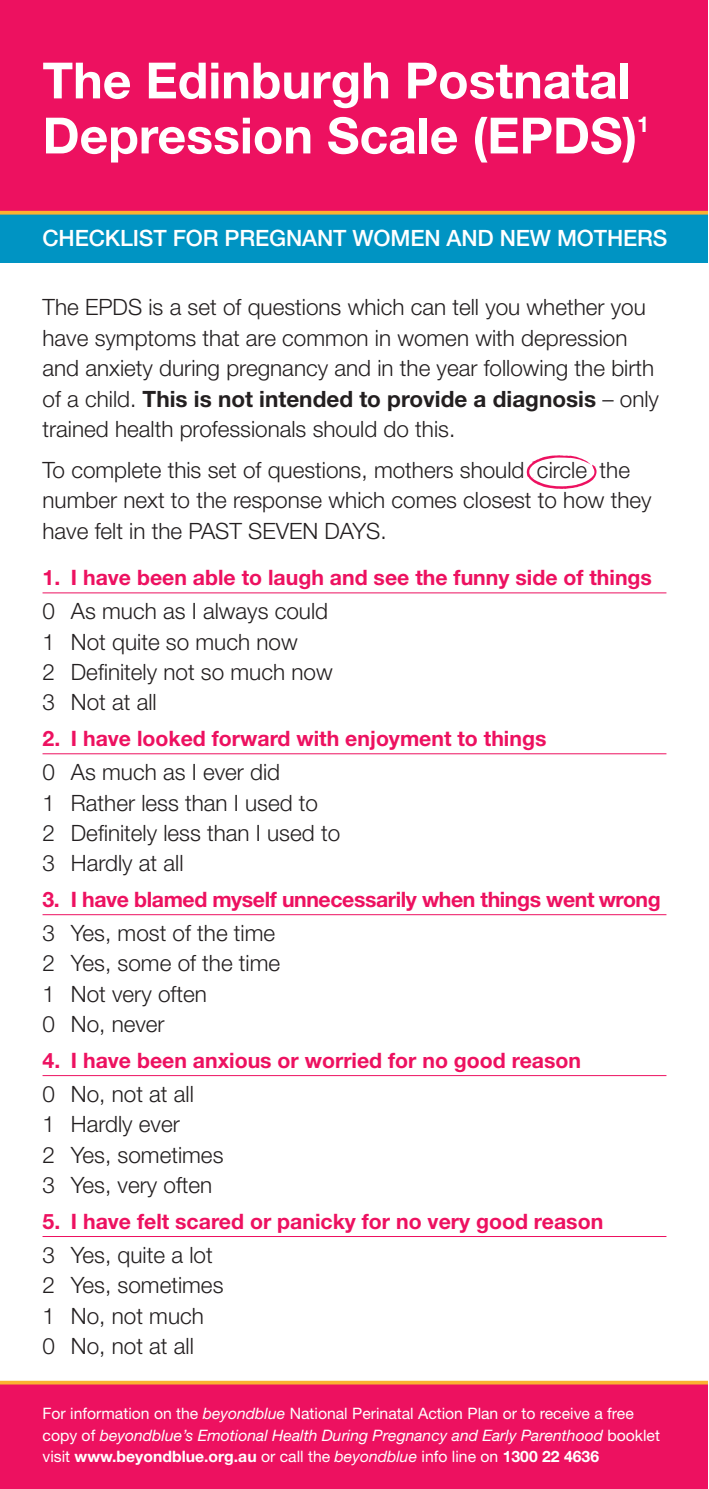
<style>
.page{position:relative;width:709px;height:1489px;background:#fff}
.page>*{position:absolute;margin:0;border:0;box-sizing:border-box;transform-origin:0 0}
.t1{font:700 50px/55px "Helvetica Neue";color:#fff}
.t2{font:300 22.5px/30.5px "Helvetica Neue";color:#231f20}
.t3{font:500 22.5px "Helvetica Neue";letter-spacing:-.005em;color:#fff}
.t4{font:700 21.75px "Helvetica Neue";color:#fff}
.t5{font:700 21.25px "Helvetica Neue";color:#ed1160}
.t6{font:700 21.25px "Helvetica Neue";letter-spacing:-.02em;color:#ed1160}
.t7{font:15.75px/21.2px "Helvetica Neue";color:#fff}
.s1{font-weight:700}
.s2{font-style:italic}
</style>
<div class="page">
<div style="left:0;top:1px;width:708px;height:212px;background:#ed1160"></div>
<div style="left:0;top:213px;width:708px;height:49px;background:#0094c3"></div>
<hr style="left:0;top:211px;width:708px;height:3px;background:#fbb131">
<div style="left:0;top:1382px;width:708px;height:106px;background:#ed1160"></div>
<svg style="left:0;top:1380px;width:708px;height:4px;background:#fbbf58"></svg>
<hr style="left:43px;top:592px;width:623px;height:1px;background:#ed1160">
<hr style="left:43px;top:753px;width:623px;height:1px;background:#ed1160">
<hr style="left:43px;top:914px;width:623px;height:1px;background:#ed1160">
<hr style="left:43px;top:1075px;width:623px;height:1px;background:#ed1160">
<hr style="left:43px;top:1235px;width:623px;height:1px;background:#ed1160">
<svg style="left:526px;top:455px;width:71px;height:34px"></svg>
<h1 class="t1" style="left:43px;top:52px;width:596px">The Edinburgh Postnatal<br>Depression Scale (EPDS)</h1>
<p class="t4" style="left:637px;top:111px;width:14px">1</p>
<p class="t3" style="left:43px;top:225px;width:626px">CHECKLIST FOR PREGNANT WOMEN AND NEW MOTHERS</p>
<p class="t2" style="left:43px;top:292px;width:618px">The EPDS is a set of questions which can tell you whether you have symptoms that are common in women with depression and anxiety during pregnancy and in the year following the birth of a child. <span class="s1">This is not intended to provide a diagnosis</span> – only trained health professionals should do this.</p>
<p class="t2" style="left:43px;top:454px;width:610px">To complete this set of questions, mothers should circle the number next to the response which comes closest to how they have felt in the PAST SEVEN DAYS.</p>
<p class="t5" style="left:43px;top:564px;width:611px">1. I have been able to laugh and see the funny side of things</p>
<p class="t2" style="left:43px;top:595px;width:292px">0 As much as I always could<br>1 Not quite so much now<br>2 Definitely not so much now<br>3 Not at all</p>
<p class="t5" style="left:43px;top:725px;width:505px">2. I have looked forward with enjoyment to things</p>
<p class="t2" style="left:43px;top:756px;width:299px">0 As much as I ever did<br>1 Rather less than I used to<br>2 Definitely less than I used to<br>3 Hardly at all</p>
<p class="t6" style="left:43px;top:886px;width:620px">3. I have blamed myself unnecessarily when things went wrong</p>
<p class="t2" style="left:43px;top:917px;width:239px">3 Yes, most of the time<br>2 Yes, some of the time<br>1 Not very often<br>0 No, never</p>
<p class="t5" style="left:43px;top:1047px;width:540px">4. I have been anxious or worried for no good reason</p>
<p class="t2" style="left:43px;top:1078px;width:182px">0 No, not at all<br>1 Hardly ever<br>2 Yes, sometimes<br>3 Yes, very often</p>
<p class="t5" style="left:43px;top:1208px;width:562px">5. I have felt scared or panicky for no very good reason</p>
<p class="t2" style="left:43px;top:1238px;width:182px">3 Yes, quite a lot<br>2 Yes, sometimes<br>1 No, not much<br>0 No, not at all</p>
<p class="t7" style="left:43px;top:1402px;width:619px">For information on the <span class="s2">beyondblue</span> National Perinatal Action Plan or to receive a free copy of <span class="s2">beyondblue’s Emotional Health During Pregnancy and Early Parenthood</span> booklet visit <span class="s1">www.beyondblue.org.au</span> or call the <span class="s2">beyondblue</span> info line on <span class="s1">1300 22 4636</span></p>
</div>
